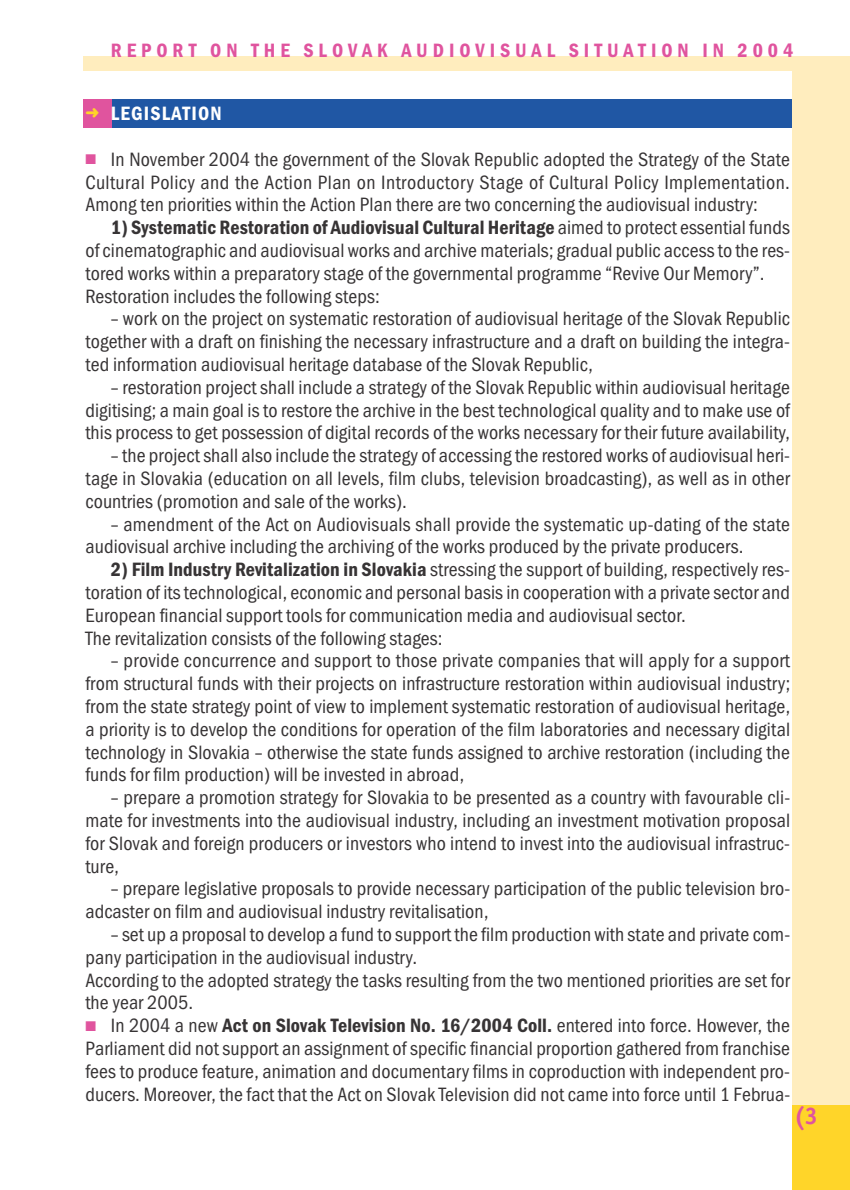
<style>
.page{position:relative;width:850px;height:1190px;background:#fff}
.page>*{position:absolute;margin:0;border:0;box-sizing:border-box;transform-origin:0 0}
.t1{font:700 24px "Officina San Itc TCE";color:#e0549e}
.t2{font:condensed 20px/22.8px "Franklin Gothic Itc TCE";letter-spacing:.005em;color:#373435;text-align:justify}
.t3{font:600 condensed 20px "Franklin Gothic Itc TCE";letter-spacing:.245em;color:#e0549e}
.t4{font:600 condensed 20px "Franklin Gothic Itc TCE";letter-spacing:.055em;color:#fff}
.s1{color:#ffd529}
.s2{color:#e0549e}
.s3{font-weight:600}
</style>
<div class="page">
<div style="left:106px;top:99px;width:686px;height:29px;background:#2057a4"></div>
<div style="left:83px;top:99px;width:29px;height:29px;background:#e0549e"></div>
<div style="left:83px;top:57px;width:715px;height:14px;background:#ffedbe"></div>
<div style="left:792px;top:57px;width:58px;height:1133px;background:#ffedbe"></div>
<div style="left:792px;top:1106px;width:58px;height:84px;background:#ffd529"></div>
<p class="t3" style="left:111px;top:42px;width:684px">REPORT ON THE SLOVAK AUDIOVISUAL SITUATION IN 2004</p>
<p class="t4" style="left:85px;top:106px;width:138px"><span class="s1">➜</span> LEGISLATION</p>
<p class="t2" style="left:85px;top:150px;width:706px"><span class="s2">■</span> In November 2004 the government of the Slovak Republic adopted the Strategy of the State Cultural Policy and the Action Plan on Introductory Stage of Cultural Policy Implementation.<br>Among ten priorities within the Action Plan there are two concerning the audiovisual industry:</p>
<p class="t2" style="left:85px;top:218px;width:706px;text-align:left;text-indent:26px"><span class="s3">1) Systematic Restoration of Audiovisual Cultural Heritage</span> aimed to protect essential funds of cinematographic and audiovisual works and archive materials; gradual public access to the res&shy;tored works within a preparatory stage of the governmental programme “Revive Our Memory”.<br>Restoration includes the following steps:</p>
<p class="t2" style="left:85px;top:309px;width:706px;text-indent:26px">– work on the project on systematic restoration of audiovisual heritage of the Slovak Republic together with a draft on finishing the necessary infrastructure and a draft on building the integra&shy;ted information audiovisual heritage database of the Slovak Republic,</p>
<p class="t2" style="left:85px;top:378px;width:706px;text-indent:26px">– restoration project shall include a strategy of the Slovak Republic within audiovisual heritage digitising; a main goal is to restore the archive in the best technological quality and to make use of this process to get possession of digital records of the works necessary for their future availability,</p>
<p class="t2" style="left:85px;top:446px;width:706px;text-indent:26px">– the project shall also include the strategy of accessing the restored works of audiovisual heri&shy;tage in Slovakia (education on all levels, film clubs, television broadcasting), as well as in other countries (promotion and sale of the works).</p>
<p class="t2" style="left:85px;top:514px;width:706px;text-indent:26px">– amendment of the Act on Audiovisuals shall provide the systematic up-dating of the state audiovisual archive including the archiving of the works produced by the private producers.</p>
<p class="t2" style="left:85px;top:560px;width:706px;text-align:left;text-indent:26px"><span class="s3">2) Film Industry Revitalization in Slovakia</span> stressing the support of building, respectively res&shy;toration of its technological, economic and personal basis in cooperation with a private sector and European financial support tools for communication media and audiovisual sector.<br>The revitalization consists of the following stages:</p>
<p class="t2" style="left:85px;top:651px;width:706px;text-indent:26px">– provide concurrence and support to those private companies that will apply for a support from structural funds with their projects on infrastructure restoration within audiovisual industry; from the state strategy point of view to implement systematic restoration of audiovisual heritage, a priority is to develop the conditions for operation of the film laboratories and necessary digital technology in Slovakia – otherwise the state funds assigned to archive restoration (including the funds for film production) will be invested in abroad,</p>
<p class="t2" style="left:85px;top:788px;width:706px;text-indent:26px">– prepare a promotion strategy for Slovakia to be presented as a country with favourable cli&shy;mate for investments into the audiovisual industry, including an investment motivation proposal for Slovak and foreign producers or investors who intend to invest into the audiovisual infrastruc&shy;ture,</p>
<p class="t2" style="left:85px;top:879px;width:706px;text-indent:26px">– prepare legislative proposals to provide necessary participation of the public television bro&shy;adcaster on film and audiovisual industry revitalisation,</p>
<p class="t2" style="left:85px;top:925px;width:706px;text-align:left;text-indent:26px">– set up a proposal to develop a fund to support the film production with state and private com&shy;pany participation in the audiovisual industry.<br>According to the adopted strategy the tasks resulting from the two mentioned priorities are set for the year 2005.</p>
<p class="t2" style="left:85px;top:1016px;width:706px"><span class="s2">■</span> In 2004 a new <span class="s3">Act on Slovak Television No. 16/2004 Coll.</span> entered into force. However, the Parliament did not support an assignment of specific financial proportion gathered from franchise fees to produce feature, animation and documentary films in coproduction with independent pro&shy;ducers. Moreover, the fact that the Act on Slovak Television did not came into force until 1 Februa-</p>
<p class="t1" style="left:794px;top:1100px;width:25px">(3</p>
</div>
